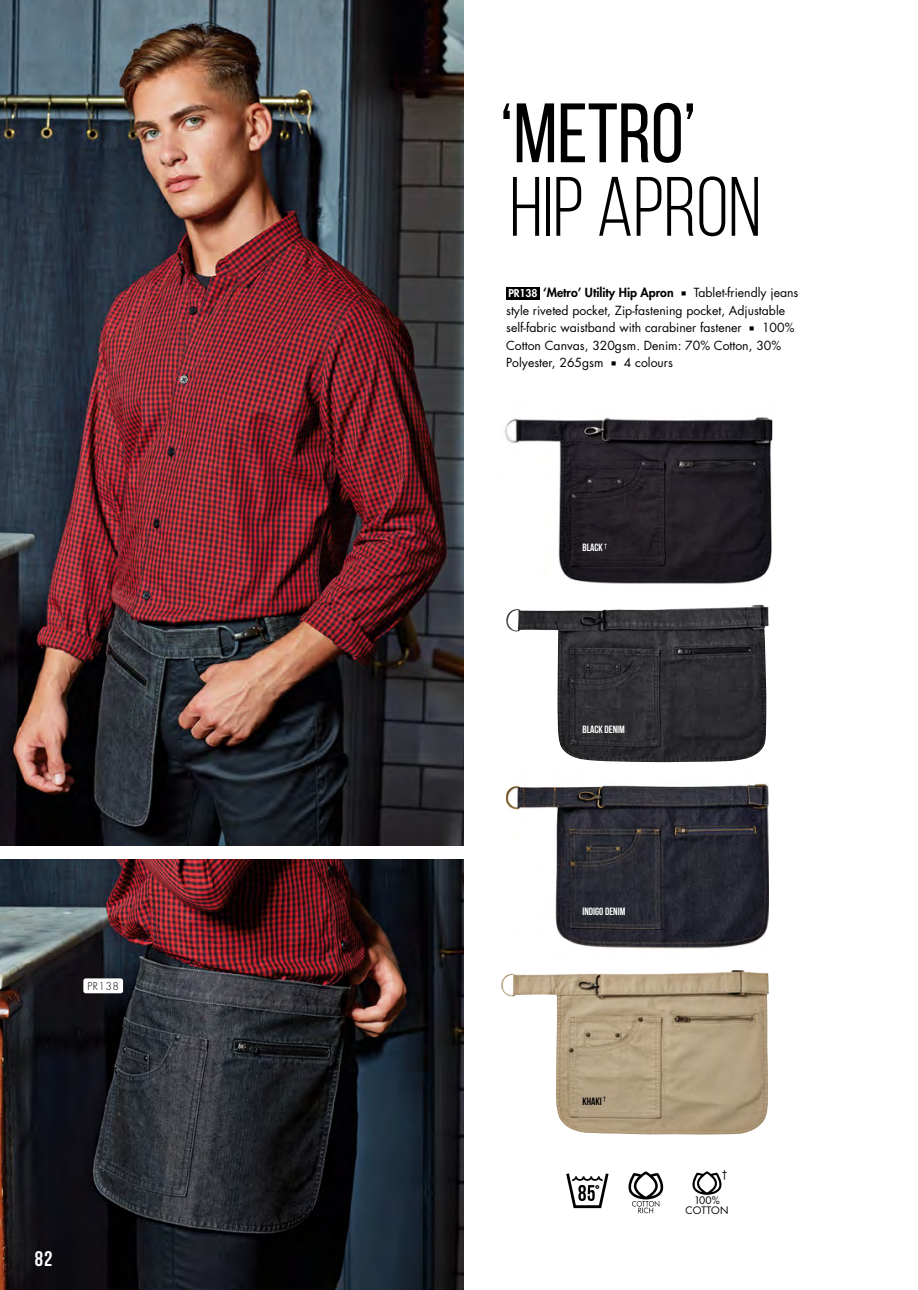
<style>
.page{position:relative;width:918px;height:1290px;background:#fff}
.page>*{position:absolute;margin:0;border:0;box-sizing:border-box;transform-origin:0 0}
.t1{font:84px/73.5px "Bebas Neue";color:#000}
.t2{font:700 24.68px "Bebas Neue";color:#000;scale:.95 1}
.t3{font:700 21px "Bebas Neue";color:#fff}
.NEW-Bodycopy{font:12.25px/17.5px "Futura";color:#000}
.Product_colour_descr{font:700 10.5px "Bebas Neue";color:#fff}
.Product_colour_descr-2{font:700 10.5px "Bebas Neue";color:#000}
.t4{font:300 10.5px "Futura";letter-spacing:.05em;color:#000}
.t5{font:800 10.5px "Futura";letter-spacing:-.01em;color:#fff}
.Product_colour_descr-3{font:10.5px "Futura";color:#000}
.t6{font:10.15px "Futura";letter-spacing:.01em;color:#000}
.s1{font-style:inherit}
.s2{font-weight:800}
</style>
<div class="page">
<img style="left:0;top:0;width:464px;height:846px">
<img style="left:0;top:859px;width:464px;height:431px">
<img style="left:506px;top:783px;width:262px;height:166px">
<img style="left:504px;top:417px;width:269px;height:167px">
<img style="left:501px;top:970px;width:268px;height:164px">
<img style="left:506px;top:604px;width:262px;height:158px">
<div style="left:83px;top:978px;width:40px;height:15px;background:#fff;border-radius:2px"></div>
<div style="left:506px;top:287px;width:34px;height:12px;background:#000"></div>
<svg style="left:628px;top:1171px;width:35px;height:42px"></svg>
<svg style="left:566px;top:1173px;width:42px;height:35px"></svg>
<svg style="left:692px;top:1171px;width:30px;height:24px"></svg>
<p class="t4" style="left:87px;top:979px;width:33px">PR138</p>
<p class="t3" style="left:35px;top:1247px;width:19px">82</p>
<p class="t1" style="left:500px;top:96px;width:263px"><span class="s1">‘METRO’<br></span>HIP APRON</p>
<p class="NEW-Bodycopy" style="left:506px;top:284px;width:294px;text-indent:37px"><span class="s2">‘Metro’ Utility Hip Apron</span> ■ Tablet-friendly jeans style riveted pocket, Zip-fastening pocket, Adjustable self-fabric waistband with carabiner fastener ■ 100% Cotton Canvas, 320gsm. Denim: 70% Cotton, 30% Polyester, 265gsm ■ 4 colours</p>
<p class="t5" style="left:508px;top:286px;width:31px">PR138</p>
<p class="Product_colour_descr" style="left:582px;top:542px;width:27px">BLACK <sup>†</sup></p>
<p class="Product_colour_descr" style="left:582px;top:723px;width:44px">BLACK DENIM</p>
<p class="Product_colour_descr" style="left:582px;top:905px;width:44px">INDIGO DENIM</p>
<p class="Product_colour_descr-2" style="left:582px;top:1095px;width:26px">KHAKI <sup>†</sup></p>
<h2 class="t2" style="left:594px;top:1185px;width:8px">˚</h2>
<p class="Product_colour_descr-3" style="left:721px;top:1167px;width:8px">†</p>
<p class="t6" style="left:694px;top:1193px;width:27px">100%</p>
<p class="t6" style="left:685px;top:1203px;width:44px">COTTON</p>
</div>
